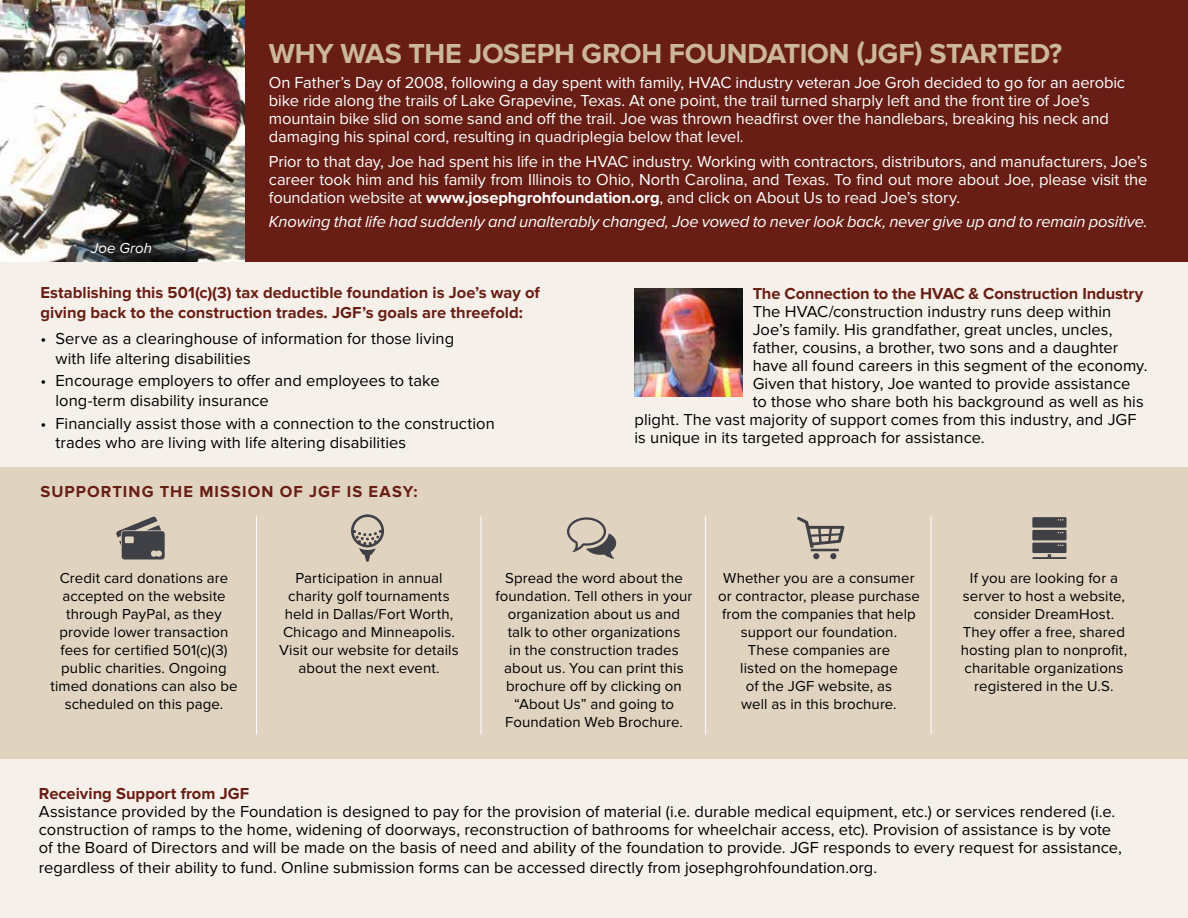
<style>
.page{position:relative;width:1188px;height:918px;background:#f5f0e9}
.page>*{position:absolute;margin:0;border:0;box-sizing:border-box;transform-origin:0 0}
.t1{font:700 28.5px "Proxima Nova";letter-spacing:-.01em;color:#ccb898}
.t2{font:16.5px/19.5px "Proxima Nova";letter-spacing:.005em;color:#000}
.t3{font:16.5px/18px "Proxima Nova";letter-spacing:-.005em;color:#fff}
.t4{font:700 16.5px/19.8px "Proxima Nova";color:#681e15}
.t5{font:italic 16.5px "Proxima Nova";letter-spacing:-.01em;color:#fff}
.t6{font:700 16.5px "Proxima Nova";letter-spacing:.065em;color:#681e15}
.t7{font:15px/18px "Proxima Nova";letter-spacing:.005em;color:#000;text-align:center}
.t8{font:italic 15px "Proxima Nova";letter-spacing:.005em;color:#fff}
.s1{font-weight:700}
</style>
<div class="page">
<div style="left:0;top:467px;width:1188px;height:291px;background:#e0d4c0"></div>
<div style="left:0;top:0;width:1188px;height:261px;background:#681e15"></div>
<img style="left:0;top:0;width:245px;height:261px">
<svg style="left:116px;top:516px;width:49px;height:43px"></svg>
<svg style="left:351px;top:514px;width:33px;height:48px"></svg>
<svg style="left:567px;top:517px;width:49px;height:42px"></svg>
<svg style="left:797px;top:517px;width:48px;height:42px"></svg>
<hr style="left:810px;top:549px;width:29px;height:2px;background:#404047">
<svg style="left:1032px;top:517px;width:34px;height:36px"></svg>
<hr style="left:1032px;top:557px;width:35px;height:2px;background:#404047">
<hr style="left:256px;top:516px;width:1px;height:218px;background:#fff">
<hr style="left:481px;top:516px;width:1px;height:218px;background:#fff">
<hr style="left:705px;top:516px;width:1px;height:218px;background:#fff">
<hr style="left:931px;top:516px;width:1px;height:218px;background:#fff">
<img style="left:634px;top:289px;width:108px;height:108px">
<p class="t8" style="left:91px;top:239px;width:62px">Joe Groh</p>
<h1 class="t1" style="left:269px;top:37px;width:795px">WHY WAS THE JOSEPH GROH FOUNDATION (JGF) STARTED?</h1>
<p class="t3" style="left:269px;top:74px;width:858px">On Father’s Day of 2008, following a day spent with family, HVAC industry veteran Joe Groh decided to go for an aerobic bike ride along the trails of Lake Grapevine, Texas. At one point, the trail turned sharply left and the front tire of Joe’s mountain bike slid on some sand and off the trail. Joe was thrown headfirst over the handlebars, breaking his neck and damaging his spinal cord, resulting in quadriplegia below that level.</p>
<p class="t3" style="left:269px;top:152px;width:880px;text-align:justify">Prior to that day, Joe had spent his life in the HVAC industry. Working with contractors, distributors, and manufacturers, Joe’s career took him and his family from Illinois to Ohio, North Carolina, and Texas. To find out more about Joe, please visit the foundation website at <span class="s1">www.josephgrohfoundation.org</span>, and click on About Us to read Joe’s story.</p>
<p class="t5" style="left:269px;top:213px;width:880px">Knowing that life had suddenly and unalterably changed, Joe vowed to never look back, never give up and to remain positive.</p>
<p class="t4" style="left:40px;top:283px;width:501px">Establishing this 501(c)(3) tax deductible foundation is Joe’s way of giving back to the construction trades. JGF’s goals are threefold:</p>
<p class="t2" style="left:55px;top:329px;width:400px;text-indent:-15px">• Serve as a clearinghouse of information for those living with life altering disabilities</p>
<p class="t2" style="left:55px;top:371px;width:386px;text-indent:-15px">• Encourage employers to offer and employees to take long-term disability insurance</p>
<p class="t2" style="left:55px;top:413px;width:441px;text-indent:-15px">• Financially assist those with a connection to the construction trades who are living with life altering disabilities</p>
<p class="t6" style="left:40px;top:482px;width:379px">SUPPORTING THE MISSION OF JGF IS EASY:</p>
<p class="t4" style="left:753px;top:284px;width:392px">The Connection to the HVAC &amp; Construction Industry</p>
<p class="t2" style="left:753px;top:302px;width:360px">The HVAC/construction industry runs deep within</p>
<p class="t2" style="left:753px;top:320px;width:361px">Joe’s family. His grandfather, great uncles, uncles,</p>
<p class="t2" style="left:753px;top:338px;width:367px">father, cousins, a brother, two sons and a daughter</p>
<p class="t2" style="left:753px;top:356px;width:396px">have all found careers in this segment of the economy.</p>
<p class="t2" style="left:753px;top:374px;width:379px">Given that history, Joe wanted to provide assistance</p>
<p class="t2" style="left:753px;top:392px;width:393px">to those who share both his background as well as his</p>
<p class="t2" style="left:634px;top:410px;width:504px">plight. The vast majority of support comes from this industry, and JGF</p>
<p class="t2" style="left:634px;top:428px;width:352px">is unique in its targeted approach for assistance.</p>
<p class="t7" style="left:50px;top:569px;width:189px">Credit card donations are accepted on the website through PayPal, as they provide lower transaction fees for certified 501(c)(3) public charities. Ongoing timed donations can also be scheduled on this page.</p>
<p class="t7" style="left:279px;top:569px;width:181px">Participation in annual charity golf tournaments held in Dallas/Fort Worth,<br>Chicago and Minneapolis.<br>Visit our website for details about the next event.</p>
<p class="t7" style="left:496px;top:569px;width:198px">Spread the word about the foundation. Tell others in your organization about us and talk to other organizations<br>in the construction trades about us. You can print this brochure off by clicking on “About Us” and going to<br>Foundation Web Brochure.</p>
<p class="t7" style="left:718px;top:569px;width:203px">Whether you are a consumer or contractor, please purchase from the companies that help support our foundation.<br>These companies are<br>listed on the homepage<br>of the JGF website, as<br>well as in this brochure.</p>
<p class="t7" style="left:961px;top:569px;width:168px">If you are looking for a server to host a website, consider DreamHost.<br>They offer a free, shared hosting plan to nonprofit, charitable organizations registered in the U.S.</p>
<p class="t4" style="left:39px;top:784px;width:212px">Receiving Support from JGF</p>
<p class="t2" style="left:39px;top:803px;width:1085px;line-height:18px">Assistance provided by the Foundation is designed to pay for the provision of material (i.e. durable medical equipment, etc.) or services rendered (i.e. construction of ramps to the home, widening of doorways, reconstruction of bathrooms for wheelchair access, etc). Provision of assistance is by vote of the Board of Directors and will be made on the basis of need and ability of the foundation to provide. JGF responds to every request for assistance,</p>
<p class="t2" style="left:39px;top:858px;width:840px">regardless of their ability to fund. Online submission forms can be accessed directly from josephgrohfoundation.org.</p>
</div>
